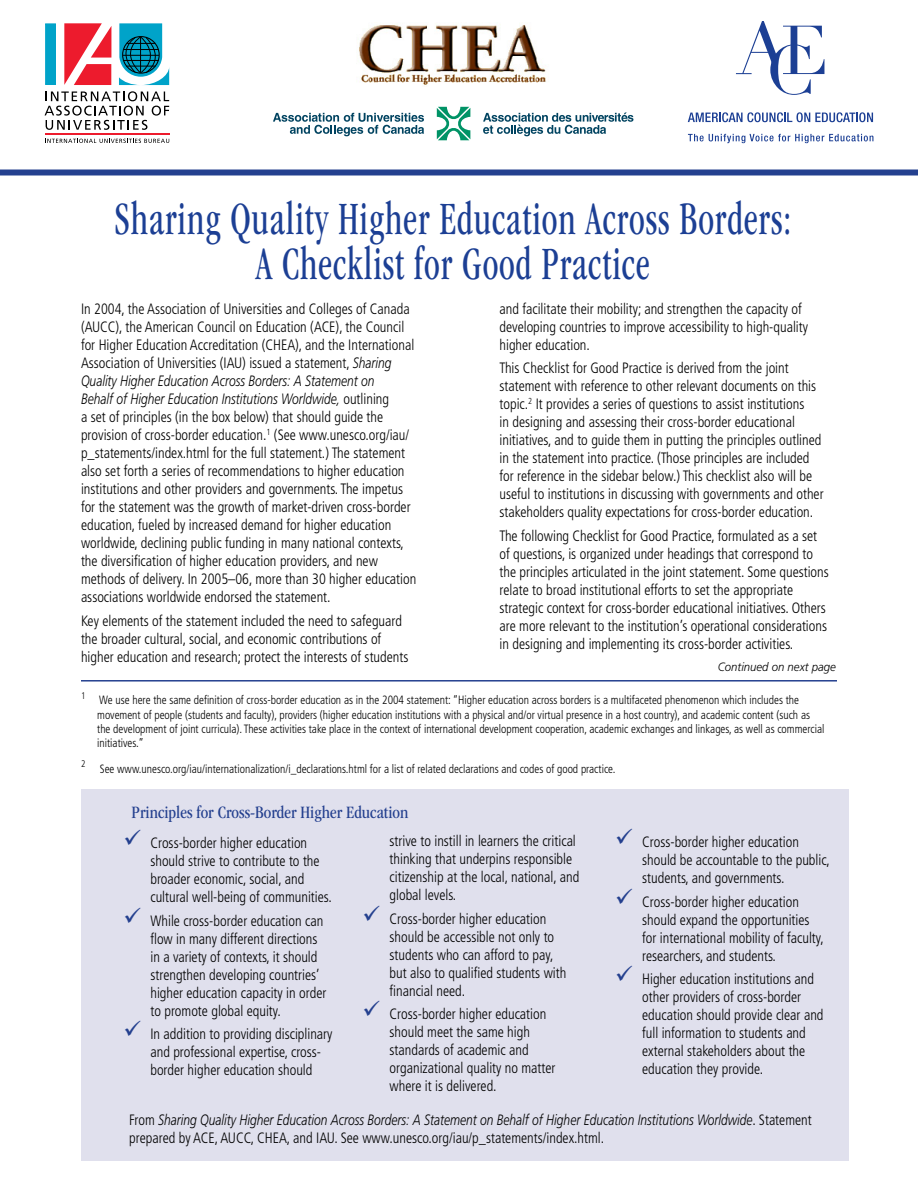
<style>
.page{position:relative;width:918px;height:1188px;background:#fff}
.page>*{position:absolute;margin:0;border:0;box-sizing:border-box;transform-origin:0 0}
.t1{font:condensed 48px/44.7px "ITC Garamond Std";letter-spacing:.025em;color:#1c3f94;text-align:center;scale:.74 1}
.t2{font:condensed 18px "ITC Garamond Std";color:#24408f;scale:.95 1}
.t3{font:300 condensed 15px/18px "Frutiger LT Std";color:#000;scale:.95 1}
.t4{font:italic 300 15px/18px "Frutiger LT Std";color:#000;scale:.8 1}
.t5{font:300 condensed 12px/14.4px "Frutiger LT Std";color:#000;scale:.95 1}
.t6{font:italic 300 12px "Frutiger LT Std";color:#000;scale:.95 1}
.t7{font:300 condensed 9.6px "Frutiger LT Std";color:#000;scale:.95 1}
.s1{font-style:italic;font-stretch:normal}
.s2{color:#24408f}
.s3{font-style:normal;font-stretch:condensed}
</style>
<div class="page">
<div style="left:81px;top:790px;width:768px;height:371px;background:#e0e0ed"></div>
<div style="left:0;top:170px;width:918px;height:6px;background:#24408f"></div>
<hr style="left:81px;top:680px;width:756px;height:2px;background:#24408f">
<svg style="left:736px;top:21px;width:88px;height:74px"></svg>
<svg style="left:688px;top:112px;width:185px;height:10px"></svg>
<svg style="left:688px;top:134px;width:185px;height:9px"></svg>
<svg style="left:45px;top:91px;width:124px;height:39px"></svg>
<svg style="left:45px;top:139px;width:124px;height:4px"></svg>
<div style="left:46px;top:24px;width:9px;height:60px;background:#00a3c9"></div>
<div style="left:45px;top:23px;width:11px;height:62px;border:1px solid #00a3c9"></div>
<svg style="left:64px;top:23px;width:105px;height:62px"></svg>
<hr style="left:45px;top:133px;width:124px;height:2px;background:#ed1b2d">
<svg style="left:273px;top:113px;width:151px;height:23px"></svg>
<svg style="left:483px;top:112px;width:150px;height:24px"></svg>
<svg style="left:437px;top:107px;width:33px;height:33px"></svg>
<img style="left:359px;top:24px;width:187px;height:63px">
<h1 class="t1" style="left:115px;top:197px;width:916px">Sharing Quality Higher Education Across Borders:<br>A Checklist for Good Practice</h1>
<p class="t3" style="left:81px;top:300px;width:355px">In 2004, the Association of Universities and Colleges of Canada (AUCC), the American Council on Education (ACE), the Council for Higher Education Accreditation (CHEA), and the International Association of Universities (IAU) issued a statement, <span class="s1">Sharing Quality Higher Education Across Borders: A Statement on<br>Behalf of Higher Education Institutions Worldwide,</span> outlining<br>a set of principles (in the box below) that should guide the provision of cross-border education.<sup>1</sup> (See www.unesco.org/iau/ p_statements/index.html for the full statement.) The statement also set forth a series of recommendations to higher education institutions and other providers and governments. The impetus for the statement was the growth of market-driven cross-border education, fueled by increased demand for higher education worldwide, declining public funding in many national contexts, the diversification of higher education providers, and new methods of delivery. In 2005–06, more than 30 higher education associations worldwide endorsed the statement.</p>
<p class="t3" style="left:81px;top:612px;width:346px">Key elements of the statement included the need to safeguard the broader cultural, social, and economic contributions of higher education and research; protect the interests of students</p>
<p class="t3" style="left:500px;top:300px;width:326px">and facilitate their mobility; and strengthen the capacity of developing countries to improve accessibility to high-quality higher education.</p>
<p class="t3" style="left:500px;top:359px;width:343px">This Checklist for Good Practice is derived from the joint statement with reference to other relevant documents on this topic.<sup>2</sup> It provides a series of questions to assist institutions<br>in designing and assessing their cross-border educational initiatives, and to guide them in putting the principles outlined in the statement into practice. (Those principles are included for reference in the sidebar below.) This checklist also will be useful to institutions in discussing with governments and other stakeholders quality expectations for cross-border education.</p>
<p class="t3" style="left:500px;top:527px;width:348px">The following Checklist for Good Practice, formulated as a set of questions, is organized under headings that correspond to the principles articulated in the joint statement. Some questions relate to broad institutional efforts to set the appropriate strategic context for cross-border educational initiatives. Others are more relevant to the institution’s operational considerations in designing and implementing its cross-border activities.</p>
<p class="t6" style="left:718px;top:659px;width:126px">Continued on next page</p>
<p class="t7" style="left:81px;top:690px;width:6px">1</p>
<p class="t5" style="left:97px;top:693px;width:767px">We use here the same definition of cross-border education as in the 2004 statement: “Higher education across borders is a multifaceted phenomenon which includes the movement of people (students and faculty), providers (higher education institutions with a physical and/or virtual presence in a host country), and academic content (such as the development of joint curricula). These activities take place in the context of international development cooperation, academic exchanges and linkages, as well as commercial initiatives.”</p>
<p class="t7" style="left:81px;top:758px;width:6px">2</p>
<p class="t5" style="left:100px;top:761px;width:544px">See www.unesco.org/iau/internationalization/i_declarations.html for a list of related declarations and codes of good practice.</p>
<p class="t2" style="left:132px;top:803px;width:293px">Principles for Cross-Border Higher Education</p>
<p class="t3" style="left:642px;top:833px;width:199px;text-indent:-27px"><span class="s2">✓</span> Cross-border higher education should be accountable to the public, students, and governments.</p>
<p class="t3" style="left:642px;top:893px;width:193px;text-indent:-27px"><span class="s2">✓</span> Cross-border higher education should expand the opportunities for international mobility of faculty, researchers, and students.</p>
<p class="t3" style="left:642px;top:970px;width:192px;text-indent:-27px"><span class="s2">✓</span> Higher education institutions and other providers of cross-border education should provide clear and full information to students and external stakeholders about the education they provide.</p>
<p class="t4" style="left:129px;top:1111px;width:855px"><span class="s3">From</span> Sharing Quality Higher Education Across Borders: A Statement on Behalf of Higher Education Institutions Worldwide<span class="s3">. Statement prepared by ACE, AUCC, CHEA, and IAU. See www.unesco.org/iau/p_statements/index.html.</span></p>
<p class="t3" style="left:150px;top:834px;width:192px;text-indent:-27px"><span class="s2">✓</span> Cross-border higher education should strive to contribute to the broader economic, social, and cultural well-being of communities.</p>
<p class="t3" style="left:150px;top:912px;width:187px;text-indent:-27px"><span class="s2">✓</span> While cross-border education can flow in many different directions in a variety of contexts, it should strengthen developing countries’ higher education capacity in order to promote global equity.</p>
<p class="t3" style="left:150px;top:1025px;width:193px;text-indent:-27px"><span class="s2">✓</span> In addition to providing disciplinary and professional expertise, cross&shy;border higher education should</p>
<p class="t3" style="left:390px;top:832px;width:201px">strive to instill in learners the critical thinking that underpins responsible citizenship at the local, national, and global levels.</p>
<p class="t3" style="left:390px;top:910px;width:188px;text-indent:-27px"><span class="s2">✓</span> Cross-border higher education should be accessible not only to students who can afford to pay, but also to qualified students with financial need.</p>
<p class="t3" style="left:390px;top:1005px;width:176px;text-indent:-27px"><span class="s2">✓</span> Cross-border higher education should meet the same high standards of academic and organizational quality no matter where it is delivered.</p>
</div>
